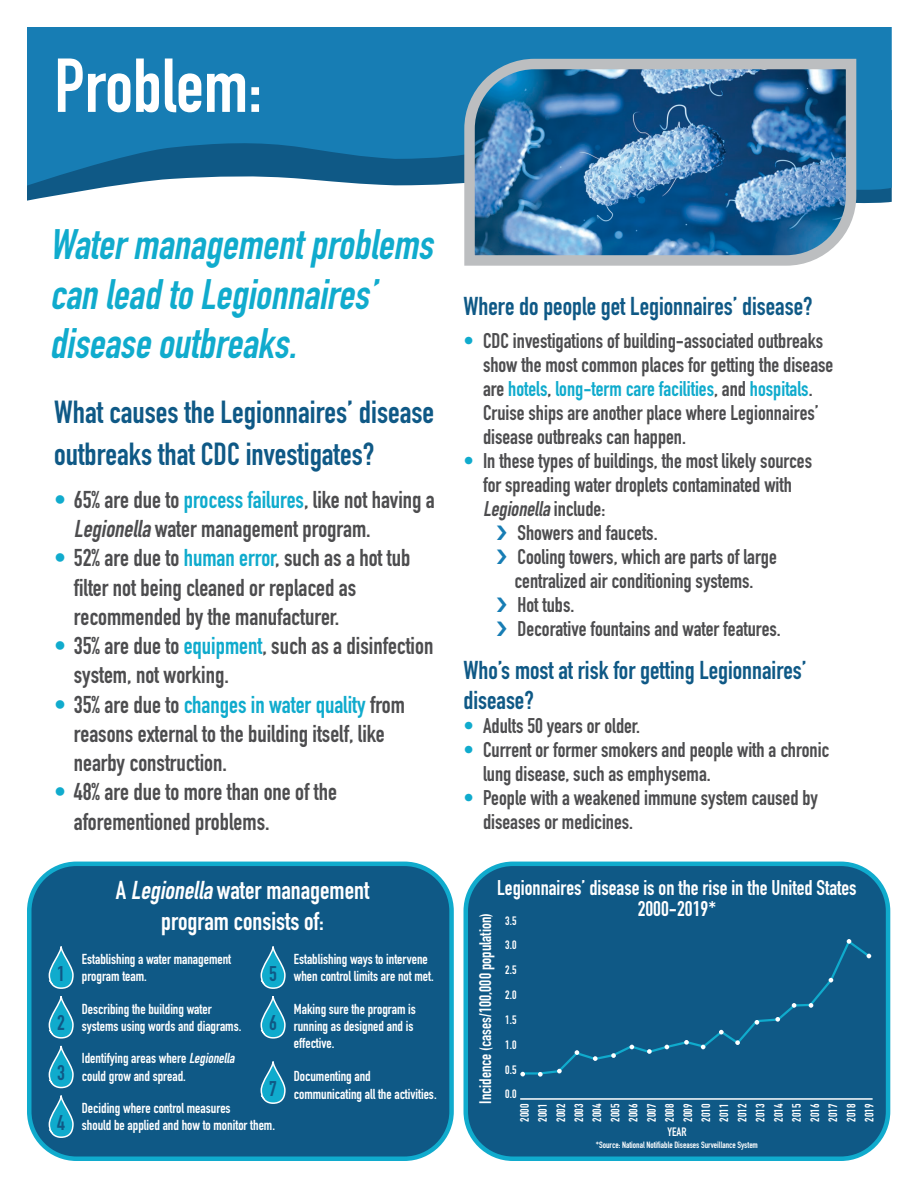
<style>
.page{position:relative;width:918px;height:1188px;background:#fff}
.page>*{position:absolute;margin:0;border:0;box-sizing:border-box;transform-origin:0 0}
.t1{font:700 75px "DIN Condensed";color:#fff}
.t2{font:italic 700 42px/49.5px "DIN Condensed";color:#10abcd}
.t3{font:700 31.5px "DIN Condensed";color:#0f5986}
.t4{font:700 25.5px/30.6px "DIN Condensed";color:#0f5986}
.t5{font:700 25.5px "DIN Condensed";color:#fff}
.t6{font:700 24px "DIN Condensed";color:#4d4d4f}
.t7{font:700 24px "DIN Condensed";color:#10abcd}
.t8{font:700 21px "DIN Condensed";color:#4d4d4f}
.t9{font:700 21px "DIN Condensed";color:#fff}
.t10{font:700 21px "DIN Condensed";color:#10abcd}
.t11{font:italic 700 21px "DIN Condensed";color:#4d4d4f}
.t12{font:700 21px "DIN Condensed";color:#0f5986}
.t13{font:700 16.5px "DIN Condensed";color:#fff}
.t14{font:700 14.25px/17.2px "DIN Condensed";color:#fff}
.t15{font:700 12px "DIN Condensed";color:#fff}
.t16{font:700 9px "DIN Condensed";color:#fff}
.s1{color:#10abcd}
.s2{font-style:italic}
.s3{color:#4d4d4f}
.s4{font-style:normal}
</style>
<div class="page">
<svg style="left:27px;top:192px;width:865px;height:12px"></svg>
<svg style="left:27px;top:27px;width:865px;height:165px;background:#207db1"></svg>
<svg style="left:459px;top:54px;width:403px;height:212px;background:#4a80aa"></svg>
<div style="left:29px;top:864px;width:423px;height:295px;background:#0f5986;border-radius:47px"></div>
<div style="left:27px;top:862px;width:427px;height:299px;border:4px solid #10abcd;border-radius:47px"></div>
<div style="left:466px;top:864px;width:422px;height:295px;background:#0f5986;border-radius:47px"></div>
<div style="left:464px;top:862px;width:426px;height:299px;border:4px solid #10abcd;border-radius:47px"></div>
<svg style="left:260px;top:946px;width:26px;height:93px"></svg>
<svg style="left:260px;top:1061px;width:26px;height:43px"></svg>
<svg style="left:48px;top:946px;width:26px;height:192px"></svg>
<hr style="left:520px;top:1098px;width:353px;height:2px;background:#fff">
<svg style="left:522px;top:940px;width:348px;height:135px"></svg>
<svg style="left:520px;top:1072px;width:5px;height:4px"></svg>
<svg style="left:538px;top:1072px;width:5px;height:5px"></svg>
<svg style="left:557px;top:1069px;width:5px;height:4px"></svg>
<svg style="left:575px;top:1050px;width:4px;height:5px"></svg>
<svg style="left:593px;top:1056px;width:5px;height:5px"></svg>
<svg style="left:611px;top:1053px;width:5px;height:5px"></svg>
<svg style="left:630px;top:1045px;width:4px;height:4px"></svg>
<svg style="left:647px;top:1049px;width:5px;height:5px"></svg>
<svg style="left:665px;top:1045px;width:4px;height:4px"></svg>
<svg style="left:701px;top:1045px;width:4px;height:4px"></svg>
<svg style="left:719px;top:1030px;width:5px;height:5px"></svg>
<svg style="left:735px;top:1040px;width:5px;height:5px"></svg>
<svg style="left:755px;top:1020px;width:4px;height:5px"></svg>
<svg style="left:775px;top:1017px;width:5px;height:5px"></svg>
<svg style="left:792px;top:1003px;width:4px;height:5px"></svg>
<svg style="left:809px;top:1003px;width:4px;height:5px"></svg>
<svg style="left:829px;top:978px;width:4px;height:4px"></svg>
<svg style="left:847px;top:939px;width:4px;height:5px"></svg>
<svg style="left:867px;top:954px;width:4px;height:4px"></svg>
<svg style="left:684px;top:1040px;width:5px;height:5px"></svg>
<p class="t1" style="left:54px;top:35px;width:209px">Problem:</p>
<p class="t2" style="left:50px;top:219px;width:395px">Watermanagementproblems canleadtoLegionnaires’</p>
<p class="t2" style="left:50px;top:318px;width:258px">diseaseoutbreaks.</p>
<p class="t3" style="left:54px;top:391px;width:381px">What causes the Legionnaires’ disease</p>
<p class="t3" style="left:54px;top:433px;width:322px">outbreaks that CDC investigates?</p>
<p class="t6" style="left:54px;top:483px;width:382px"><span class="s1">•</span> 65% are due to <span class="s1">process failures</span>, like not having a</p>
<p class="t6" style="left:74px;top:512px;width:298px"><span class="s2">Legionella</span>water management program.</p>
<p class="t6" style="left:54px;top:542px;width:358px"><span class="s1">•</span> 52% are due to <span class="s1">human error</span>, such as a hot tub</p>
<p class="t6" style="left:74px;top:571px;width:284px">filter not being cleaned or replaced as</p>
<p class="t6" style="left:74px;top:600px;width:267px">recommended by the manufacturer.</p>
<p class="t6" style="left:54px;top:629px;width:381px"><span class="s1">•</span> 35% are due to <span class="s1">equipment</span>, such as a disinfection</p>
<p class="t6" style="left:74px;top:659px;width:157px">system, not working.</p>
<p class="t7" style="left:54px;top:688px;width:352px">• <span class="s3">35% are due to</span> changes in water quality <span class="s3">from</span></p>
<p class="t6" style="left:74px;top:717px;width:313px">reasons external to the building itself, like</p>
<p class="t6" style="left:74px;top:746px;width:155px">nearby construction.</p>
<p class="t6" style="left:54px;top:776px;width:284px"><span class="s1">•</span> 48% are due to more than one of the</p>
<p class="t6" style="left:74px;top:805px;width:197px">aforementioned problems.</p>
<p class="t12" style="left:57px;top:959px;width:9px">1</p>
<p class="t12" style="left:57px;top:1009px;width:9px">2</p>
<p class="t12" style="left:57px;top:1059px;width:9px">3</p>
<p class="t12" style="left:57px;top:1108px;width:9px">4</p>
<p class="t5" style="left:116px;top:873px;width:255px">A <span class="s2">Legionella</span>water management</p>
<p class="t5" style="left:161px;top:904px;width:164px">program consists of:</p>
<p class="t14" style="left:82px;top:950px;width:151px">Establishing a water management program team.</p>
<p class="t14" style="left:82px;top:1000px;width:131px">Describing the building water</p>
<p class="t14" style="left:82px;top:1017px;width:161px">systems using words and diagrams.</p>
<p class="t14" style="left:82px;top:1050px;width:157px">Identifying areas where <span class="s2">Legionella </span>could grow and spread.</p>
<p class="t14" style="left:82px;top:1099px;width:150px">Deciding where control measures</p>
<p class="t14" style="left:82px;top:1117px;width:195px">should be applied and how to monitor them.</p>
<p class="t14" style="left:294px;top:950px;width:136px">Establishing ways to intervene</p>
<p class="t14" style="left:294px;top:968px;width:141px">when control limits are not met.</p>
<p class="t14" style="left:294px;top:1000px;width:124px">Making sure the program is</p>
<p class="t14" style="left:294px;top:1017px;width:121px">running as designed and is</p>
<p class="t14" style="left:294px;top:1034px;width:42px">effective.</p>
<p class="t12" style="left:269px;top:959px;width:9px">5</p>
<p class="t12" style="left:269px;top:1009px;width:9px">6</p>
<p class="t14" style="left:294px;top:1068px;width:79px">Documenting and</p>
<p class="t12" style="left:269px;top:1074px;width:9px">7</p>
<p class="t14" style="left:294px;top:1085px;width:144px">communicating all the activities.</p>
<p class="t4" style="left:464px;top:291px;width:351px">Where do people get Legionnaires’ disease?</p>
<p class="t8" style="left:464px;top:326px;width:361px"><span class="s1">•</span> CDC investigations of building-associated outbreaks</p>
<p class="t8" style="left:483px;top:350px;width:352px">show the most common places for getting the disease</p>
<p class="t10" style="left:483px;top:374px;width:331px"><span class="s3">are</span> hotels<span class="s3">,</span> long-term care facilities<span class="s3">, and</span> hospitals<span class="s3">.</span></p>
<p class="t8" style="left:483px;top:398px;width:337px">Cruise ships are another place where Legionnaires’</p>
<p class="t8" style="left:483px;top:422px;width:205px">disease outbreaks can happen.</p>
<p class="t8" style="left:464px;top:446px;width:350px"><span class="s1">•</span> In these types of buildings, the most likely sources</p>
<p class="t8" style="left:483px;top:470px;width:310px">for spreading water droplets contaminated with</p>
<p class="t11" style="left:483px;top:494px;width:124px">Legionella<span class="s4">i n c l u d e :</span></p>
<p class="t8" style="left:517px;top:518px;width:142px">Showers and faucets.</p>
<p class="t8" style="left:517px;top:542px;width:261px">Cooling towers, which are parts of large</p>
<p class="t8" style="left:515px;top:566px;width:241px">centralized air conditioning systems.</p>
<p class="t8" style="left:517px;top:590px;width:58px">Hot tubs.</p>
<p class="t8" style="left:517px;top:614px;width:265px">Decorative fountains and water features.</p>
<p class="t4" style="left:464px;top:654px;width:345px">Who’s most at risk for getting Legionnaires’ disease?</p>
<p class="t8" style="left:464px;top:712px;width:178px"><span class="s1">•</span> Adults 50 years or older.</p>
<p class="t8" style="left:464px;top:736px;width:367px"><span class="s1">•</span> Current or former smokers and people with a chronic</p>
<p class="t8" style="left:483px;top:760px;width:229px">lung disease, such as emphysema.</p>
<p class="t8" style="left:464px;top:784px;width:356px"><span class="s1">•</span> People with a weakened immune system caused by</p>
<p class="t8" style="left:483px;top:808px;width:152px">diseases or medicines.</p>
<p class="t9" style="left:497px;top:873px;width:361px">Legionnaires’ disease is on the rise in the United States</p>
<p class="t9" style="left:638px;top:894px;width:80px">2000-2019*</p>
<p class="t13" style="left:474px;top:1104px;width:192px;rotate:-90deg">Incidence (cases/100,000 population)</p>
<p class="t15" style="left:505px;top:912px;width:13px">3.5</p>
<p class="t15" style="left:505px;top:937px;width:13px">3.0</p>
<p class="t15" style="left:505px;top:962px;width:13px">2.5</p>
<p class="t15" style="left:505px;top:987px;width:13px">2.0</p>
<p class="t15" style="left:505px;top:1012px;width:13px">1.5</p>
<p class="t15" style="left:505px;top:1037px;width:13px">1.0</p>
<p class="t15" style="left:505px;top:1061px;width:13px">0.5</p>
<p class="t15" style="left:505px;top:1086px;width:13px">0.0</p>
<p class="t15" style="left:516px;top:1122px;width:19px;rotate:-90deg">2000</p>
<p class="t15" style="left:535px;top:1122px;width:19px;rotate:-90deg">2001</p>
<p class="t15" style="left:553px;top:1122px;width:19px;rotate:-90deg">2002</p>
<p class="t15" style="left:571px;top:1122px;width:19px;rotate:-90deg">2003</p>
<p class="t15" style="left:589px;top:1122px;width:19px;rotate:-90deg">2004</p>
<p class="t15" style="left:607px;top:1122px;width:19px;rotate:-90deg">2005</p>
<p class="t15" style="left:625px;top:1122px;width:19px;rotate:-90deg">2006</p>
<p class="t15" style="left:643px;top:1122px;width:19px;rotate:-90deg">2007</p>
<p class="t15" style="left:662px;top:1122px;width:19px;rotate:-90deg">2008</p>
<p class="t15" style="left:680px;top:1122px;width:19px;rotate:-90deg">2009</p>
<p class="t15" style="left:698px;top:1122px;width:19px;rotate:-90deg">2010</p>
<p class="t15" style="left:716px;top:1122px;width:19px;rotate:-90deg">2011</p>
<p class="t15" style="left:734px;top:1122px;width:19px;rotate:-90deg">2012</p>
<p class="t15" style="left:752px;top:1122px;width:19px;rotate:-90deg">2013</p>
<p class="t15" style="left:770px;top:1122px;width:19px;rotate:-90deg">2014</p>
<p class="t15" style="left:789px;top:1122px;width:19px;rotate:-90deg">2015</p>
<p class="t15" style="left:807px;top:1122px;width:19px;rotate:-90deg">2016</p>
<p class="t15" style="left:825px;top:1122px;width:19px;rotate:-90deg">2017</p>
<p class="t15" style="left:843px;top:1122px;width:19px;rotate:-90deg">2018</p>
<p class="t15" style="left:861px;top:1122px;width:19px;rotate:-90deg">2019</p>
<p class="t15" style="left:667px;top:1124px;width:21px">YEAR</p>
<p class="t16" style="left:596px;top:1139px;width:164px">*Source: National Notifiable Diseases Surveillance System</p>
</div>
